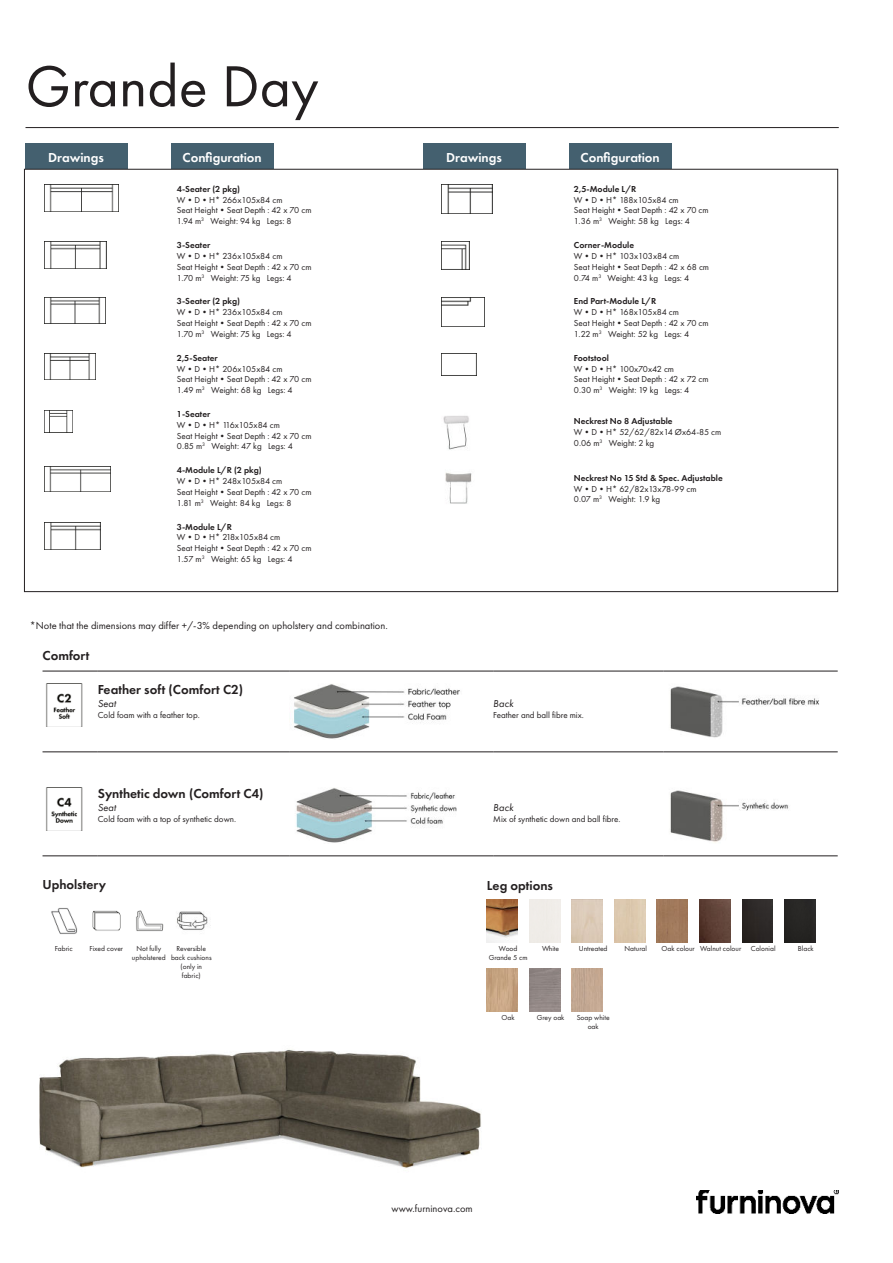
<style>
.page{position:relative;width:893px;height:1263px;background:#fff}
.page>*{position:absolute;margin:0;border:0;box-sizing:border-box;transform-origin:0 0}
.t1{font:60px "Futura PT";color:#231f20}
.t2{font:600 13.5px "Futura PT";color:#231f20}
.t3{font:600 13.5px "Futura PT";color:#fff}
.t4{font:10.5px "Futura PT";color:#231f20}
.t5{font:italic 10.5px "Futura PT";color:#231f20}
.t6{font:9px/10.8px "Futura PT";color:#231f20}
.t7{font:600 9px "Futura PT";color:#231f20}
.t8{font:7.5px/9px "Futura PT";color:#231f20;text-align:center}
</style>
<div class="page">
<hr style="left:26px;top:127px;width:813px;height:1px;background:#231f20">
<div style="left:25px;top:144px;width:102px;height:25px;background:#44606f"></div>
<div style="left:423px;top:144px;width:102px;height:25px;background:#44606f"></div>
<div style="left:171px;top:144px;width:102px;height:25px;background:#44606f"></div>
<div style="left:569px;top:144px;width:102px;height:25px;background:#44606f"></div>
<img style="left:44px;top:185px;width:70px;height:26px">
<img style="left:44px;top:241px;width:62px;height:27px">
<img style="left:44px;top:298px;width:61px;height:26px">
<img style="left:44px;top:354px;width:46px;height:25px">
<img style="left:44px;top:410px;width:28px;height:22px">
<img style="left:44px;top:466px;width:66px;height:26px">
<img style="left:44px;top:523px;width:56px;height:27px">
<hr style="left:43px;top:671px;width:55px;height:1px;background:#231f20">
<hr style="left:98px;top:671px;width:191px;height:1px;background:#231f20">
<hr style="left:289px;top:671px;width:204px;height:1px;background:#231f20">
<hr style="left:493px;top:671px;width:170px;height:1px;background:#231f20">
<hr style="left:663px;top:671px;width:175px;height:1px;background:#231f20">
<hr style="left:43px;top:752px;width:55px;height:1px;background:#231f20">
<hr style="left:98px;top:752px;width:191px;height:1px;background:#231f20">
<hr style="left:289px;top:752px;width:204px;height:1px;background:#231f20">
<hr style="left:493px;top:752px;width:170px;height:1px;background:#231f20">
<hr style="left:663px;top:752px;width:175px;height:1px;background:#231f20">
<img style="left:46px;top:684px;width:37px;height:42px">
<img style="left:293px;top:684px;width:167px;height:55px">
<img style="left:670px;top:686px;width:149px;height:52px">
<hr style="left:43px;top:855px;width:55px;height:1px;background:#231f20">
<hr style="left:98px;top:855px;width:191px;height:1px;background:#231f20">
<hr style="left:289px;top:855px;width:204px;height:1px;background:#231f20">
<hr style="left:493px;top:855px;width:170px;height:1px;background:#231f20">
<hr style="left:663px;top:855px;width:175px;height:1px;background:#231f20">
<img style="left:46px;top:788px;width:37px;height:42px">
<img style="left:296px;top:788px;width:161px;height:55px">
<img style="left:670px;top:790px;width:119px;height:52px">
<img style="left:51px;top:908px;width:26px;height:26px">
<svg style="left:92px;top:910px;width:29px;height:21px"></svg>
<svg style="left:136px;top:910px;width:28px;height:21px"></svg>
<svg style="left:177px;top:911px;width:34px;height:19px"></svg>
<img style="left:487px;top:900px;width:31px;height:42px">
<img style="left:657px;top:900px;width:31px;height:42px">
<img style="left:699px;top:900px;width:31px;height:42px">
<img style="left:742px;top:900px;width:31px;height:42px">
<img style="left:784px;top:900px;width:31px;height:42px">
<img style="left:487px;top:969px;width:31px;height:42px">
<img style="left:572px;top:969px;width:31px;height:42px">
<img style="left:441px;top:185px;width:51px;height:29px">
<img style="left:441px;top:241px;width:28px;height:28px">
<img style="left:441px;top:298px;width:44px;height:28px">
<img style="left:441px;top:354px;width:36px;height:21px">
<img style="left:443px;top:416px;width:26px;height:34px">
<img style="left:445px;top:472px;width:27px;height:32px">
<img style="left:39px;top:1049px;width:442px;height:120px">
<img style="left:697px;top:1190px;width:142px;height:23px">
<h1 class="t1" style="left:26px;top:61px;width:295px">Grande Day</h1>
<h2 class="t3" style="left:48px;top:151px;width:57px">Drawings</h2>
<h2 class="t3" style="left:183px;top:151px;width:81px">Configuration</h2>
<h2 class="t3" style="left:446px;top:151px;width:57px">Drawings</h2>
<h2 class="t3" style="left:581px;top:151px;width:81px">Configuration</h2>
<p class="t7" style="left:177px;top:185px;width:65px">4-Seater (2 pkg)</p>
<p class="t6" style="left:177px;top:195px;width:136px">W•D•H* 266x105x84 cm<br>Seat Height•Seat Depth : 42 x 70 cm<br>1.94 m<sup>3</sup> Weight: 94 kg Legs: 8</p>
<p class="t7" style="left:177px;top:241px;width:35px">3-Seater</p>
<p class="t6" style="left:177px;top:251px;width:136px">W•D•H* 236x105x84 cm<br>Seat Height•Seat Depth : 42 x 70 cm<br>1.70 m<sup>3</sup> Weight: 75 kg Legs: 4</p>
<p class="t7" style="left:177px;top:298px;width:65px">3-Seater (2 pkg)</p>
<p class="t6" style="left:177px;top:307px;width:136px">W•D•H* 236x105x84 cm<br>Seat Height•Seat Depth : 42 x 70 cm<br>1.70 m<sup>3</sup> Weight: 75 kg Legs: 4</p>
<p class="t7" style="left:177px;top:354px;width:42px">2,5-Seater</p>
<p class="t6" style="left:177px;top:364px;width:136px">W•D•H* 206x105x84 cm<br>Seat Height•Seat Depth : 42 x 70 cm<br>1.49 m<sup>3</sup> Weight: 68 kg Legs: 4</p>
<p class="t7" style="left:177px;top:410px;width:35px">1-Seater</p>
<p class="t6" style="left:177px;top:420px;width:136px">W•D•H* 116x105x84 cm<br>Seat Height•Seat Depth : 42 x 70 cm<br>0.85 m<sup>3</sup> Weight: 47 kg Legs: 4</p>
<p class="t7" style="left:177px;top:466px;width:86px">4-Module L/R (2 pkg)</p>
<p class="t6" style="left:177px;top:476px;width:136px">W•D•H* 248x105x84 cm<br>Seat Height•Seat Depth : 42 x 70 cm<br>1.81 m<sup>3</sup> Weight: 84 kg Legs: 8</p>
<p class="t7" style="left:177px;top:523px;width:57px">3-Module L/R</p>
<p class="t6" style="left:177px;top:532px;width:136px">W•D•H* 218x105x84 cm<br>Seat Height•Seat Depth : 42 x 70 cm<br>1.57 m<sup>3</sup> Weight: 65 kg Legs: 4</p>
<p class="t4" style="left:30px;top:621px;width:359px">*Note that the dimensions may differ +/-3% depending on upholstery and combination.</p>
<h2 class="t2" style="left:43px;top:650px;width:49px">Comfort</h2>
<h2 class="t2" style="left:98px;top:684px;width:147px">Feather soft (Comfort C2)</h2>
<p class="t5" style="left:98px;top:697px;width:20px">Seat</p>
<p class="t6" style="left:98px;top:710px;width:104px">Cold foam with a feather top.</p>
<h2 class="t2" style="left:98px;top:788px;width:167px">Synthetic down (Comfort C4)</h2>
<p class="t5" style="left:98px;top:801px;width:20px">Seat</p>
<p class="t6" style="left:98px;top:814px;width:140px">Cold foam with a top of synthetic down.</p>
<h2 class="t2" style="left:43px;top:879px;width:65px">Upholstery</h2>
<p class="t8" style="left:55px;top:944px;width:19px">Fabric</p>
<p class="t8" style="left:89px;top:944px;width:35px">Fixed cover</p>
<p class="t8" style="left:132px;top:944px;width:35px">Not fully upholstered</p>
<p class="t8" style="left:171px;top:944px;width:42px">Reversible back cushions (only in fabric)</p>
<p class="t7" style="left:574px;top:185px;width:64px">2,5-Module L/R</p>
<p class="t6" style="left:574px;top:195px;width:136px">W•D•H* 188x105x84 cm<br>Seat Height•Seat Depth : 42 x 70 cm<br>1.36 m<sup>3</sup> Weight: 58 kg Legs: 4</p>
<p class="t7" style="left:574px;top:241px;width:62px">Corner-Module</p>
<p class="t6" style="left:574px;top:251px;width:137px">W•D•H* 103x103x84 cm<br>Seat Height•Seat Depth : 42 x 68 cm<br>0.74 m<sup>3</sup> Weight: 43 kg Legs: 4</p>
<p class="t7" style="left:574px;top:298px;width:84px">End Part-Module L/R</p>
<p class="t6" style="left:574px;top:307px;width:136px">W•D•H* 168x105x84 cm<br>Seat Height•Seat Depth : 42 x 70 cm<br>1.22 m<sup>3</sup> Weight: 52 kg Legs: 4</p>
<p class="t7" style="left:574px;top:354px;width:36px">Footstool</p>
<p class="t6" style="left:574px;top:364px;width:136px">W•D•H* 100x70x42 cm<br>Seat Height•Seat Depth : 42 x 72 cm<br>0.30 m<sup>3</sup> Weight: 19 kg Legs: 4</p>
<p class="t7" style="left:574px;top:417px;width:100px">Neckrest No 8 Adjustable</p>
<p class="t6" style="left:574px;top:427px;width:149px">W•D•H* 52/62/82x14 Øx64-85 cm<br>0.06 m<sup>3</sup> Weight: 2 kg</p>
<p class="t7" style="left:574px;top:474px;width:150px">Neckrest No 15 Std &amp; Spec. Adjustable</p>
<p class="t6" style="left:574px;top:484px;width:124px">W•D•H* 62/82x13x78-99 cm<br>0.07 m<sup>3</sup> Weight: 1.9 kg</p>
<p class="t5" style="left:493px;top:697px;width:22px">Back</p>
<p class="t6" style="left:493px;top:710px;width:92px">Feather and ball fibre mix.</p>
<p class="t5" style="left:493px;top:801px;width:22px">Back</p>
<p class="t6" style="left:493px;top:814px;width:129px">Mix of synthetic down and ball fibre.</p>
<h2 class="t2" style="left:487px;top:879px;width:68px">Leg options</h2>
<p class="t8" style="left:489px;top:945px;width:40px">Wood<br>Grande 5 cm</p>
<p class="t8" style="left:542px;top:945px;width:19px">White</p>
<p class="t8" style="left:579px;top:945px;width:30px">Untreated</p>
<p class="t8" style="left:624px;top:945px;width:24px">Natural</p>
<p class="t8" style="left:662px;top:945px;width:81px">Oak colour Walnut colour</p>
<p class="t8" style="left:751px;top:945px;width:26px">Colonial</p>
<p class="t8" style="left:798px;top:945px;width:17px">Black</p>
<p class="t8" style="left:502px;top:1014px;width:15px">Oak</p>
<p class="t8" style="left:537px;top:1014px;width:29px">Grey oak</p>
<p class="t8" style="left:577px;top:1014px;width:34px">Soap white oak</p>
<p class="t4" style="left:392px;top:1202px;width:83px">www.furninova.com</p>
</div>
